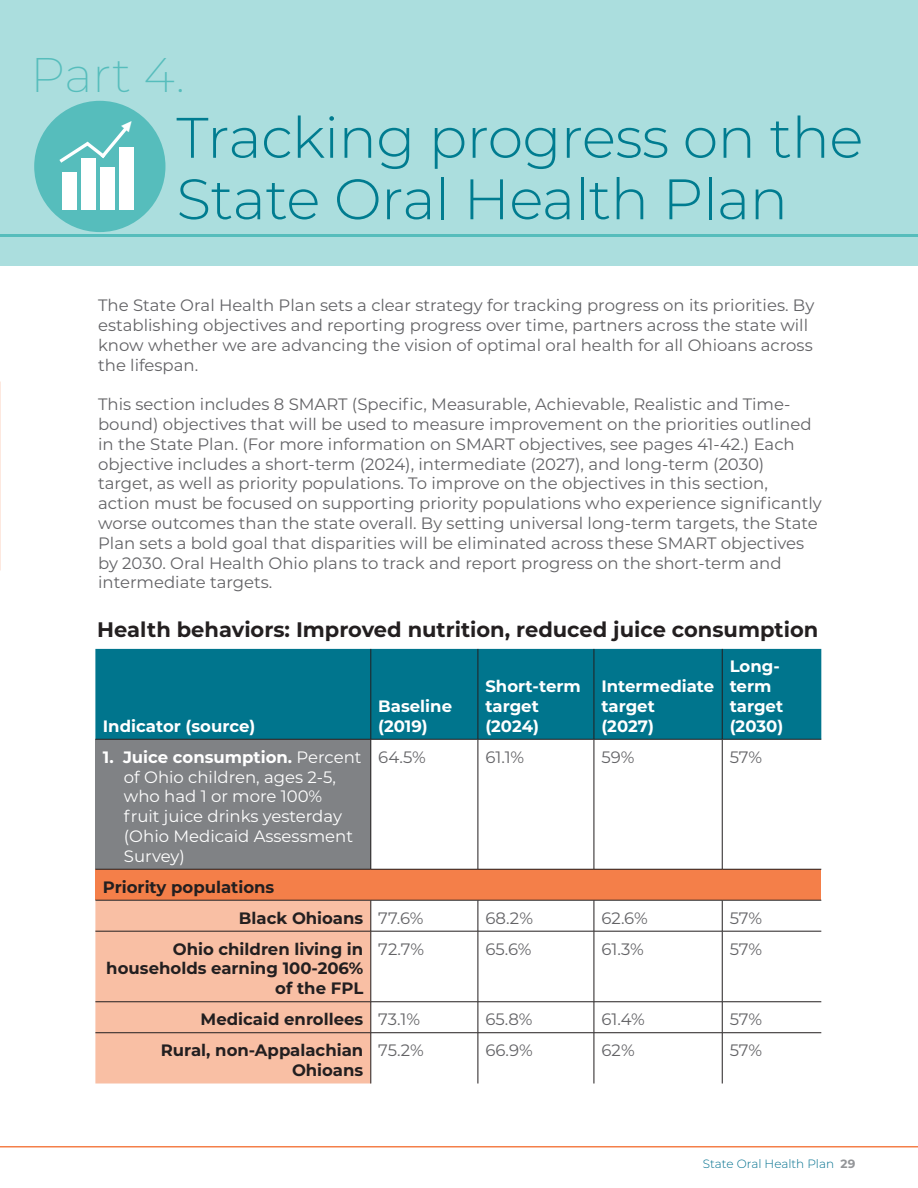
<style>
.page{position:relative;width:918px;height:1188px;background:#fff}
.page>*{position:absolute;margin:0;border:0;box-sizing:border-box;transform-origin:0 0}
.t1{font:300 57px/61.5px "Montserrat";letter-spacing:-.01em;color:#007c90}
.heading_2{font:200 48.6px "Montserrat";color:#56bdbc}
.t2{font:700 21px "Montserrat";color:#231f20}
.t3{font:16.5px/19.8px "Montserrat";color:#636366}
.t4{font:700 16.5px/19.8px "Montserrat";color:#231f20;text-align:right}
.List_Paragraph{font:16.5px/19.8px "Montserrat";color:#fff}
.t5{font:700 16.5px/19.8px "Montserrat";color:#fff}
.t6{font:300 12px "Montserrat";color:#01708e}
.s1{font-weight:700}
.s2{font-weight:700;color:#939598}
</style>
<div class="page">
<hr style="left:0;top:1146px;width:918px;height:2px;background:#f47f49">
<div style="left:0;top:0;width:918px;height:266px;background:#abdede"></div>
<hr style="left:0;top:234px;width:918px;height:3px;background:#56bdbc">
<div style="left:34px;top:101px;width:131px;height:131px;background:#56bdbc;border-radius:50%"></div>
<div style="left:62px;top:173px;width:15px;height:37px;background:#fff"></div>
<div style="left:81px;top:158px;width:15px;height:52px;background:#fff"></div>
<div style="left:100px;top:167px;width:15px;height:43px;background:#fff"></div>
<div style="left:120px;top:147px;width:14px;height:63px;background:#fff"></div>
<div style="left:95px;top:649px;width:726px;height:90px;background:#00758d"></div>
<div style="left:95px;top:739px;width:276px;height:130px;background:#808285"></div>
<div style="left:95px;top:869px;width:726px;height:31px;background:#f47f49"></div>
<div style="left:95px;top:901px;width:276px;height:183px;background:#f9bfa4"></div>
<hr style="left:371px;top:649px;width:1px;height:90px;background:#231f20">
<hr style="left:478px;top:649px;width:1px;height:90px;background:#231f20">
<hr style="left:594px;top:649px;width:1px;height:90px;background:#231f20">
<hr style="left:722px;top:649px;width:1px;height:90px;background:#231f20">
<hr style="left:95px;top:739px;width:276px;height:1px;background:#231f20">
<hr style="left:371px;top:739px;width:107px;height:1px;background:#231f20">
<hr style="left:371px;top:739px;width:1px;height:130px;background:#231f20">
<hr style="left:478px;top:739px;width:116px;height:1px;background:#231f20">
<hr style="left:478px;top:739px;width:1px;height:130px;background:#231f20">
<hr style="left:594px;top:739px;width:128px;height:1px;background:#231f20">
<hr style="left:594px;top:739px;width:1px;height:130px;background:#231f20">
<hr style="left:722px;top:739px;width:99px;height:1px;background:#231f20">
<hr style="left:722px;top:739px;width:1px;height:130px;background:#231f20">
<hr style="left:95px;top:869px;width:276px;height:1px;background:#231f20">
<hr style="left:371px;top:869px;width:107px;height:1px;background:#231f20">
<hr style="left:478px;top:869px;width:116px;height:1px;background:#231f20">
<hr style="left:594px;top:869px;width:128px;height:1px;background:#231f20">
<hr style="left:722px;top:869px;width:99px;height:1px;background:#231f20">
<hr style="left:95px;top:900px;width:276px;height:1px;background:#231f20">
<hr style="left:371px;top:900px;width:107px;height:1px;background:#231f20">
<hr style="left:371px;top:900px;width:1px;height:31px;background:#231f20">
<hr style="left:478px;top:900px;width:116px;height:1px;background:#231f20">
<hr style="left:478px;top:900px;width:1px;height:31px;background:#231f20">
<hr style="left:594px;top:900px;width:128px;height:1px;background:#231f20">
<hr style="left:594px;top:900px;width:1px;height:31px;background:#231f20">
<hr style="left:722px;top:900px;width:99px;height:1px;background:#231f20">
<hr style="left:722px;top:900px;width:1px;height:31px;background:#231f20">
<hr style="left:95px;top:931px;width:276px;height:1px;background:#231f20">
<hr style="left:371px;top:931px;width:107px;height:1px;background:#231f20">
<hr style="left:371px;top:931px;width:1px;height:71px;background:#231f20">
<hr style="left:478px;top:931px;width:116px;height:1px;background:#231f20">
<hr style="left:478px;top:931px;width:1px;height:71px;background:#231f20">
<hr style="left:594px;top:931px;width:128px;height:1px;background:#231f20">
<hr style="left:594px;top:931px;width:1px;height:71px;background:#231f20">
<hr style="left:722px;top:931px;width:99px;height:1px;background:#231f20">
<hr style="left:722px;top:931px;width:1px;height:71px;background:#231f20">
<hr style="left:95px;top:1002px;width:276px;height:1px;background:#231f20">
<hr style="left:371px;top:1002px;width:107px;height:1px;background:#231f20">
<hr style="left:371px;top:1002px;width:1px;height:31px;background:#231f20">
<hr style="left:478px;top:1002px;width:116px;height:1px;background:#231f20">
<hr style="left:478px;top:1002px;width:1px;height:31px;background:#231f20">
<hr style="left:594px;top:1002px;width:128px;height:1px;background:#231f20">
<hr style="left:594px;top:1002px;width:1px;height:31px;background:#231f20">
<hr style="left:722px;top:1002px;width:99px;height:1px;background:#231f20">
<hr style="left:722px;top:1002px;width:1px;height:31px;background:#231f20">
<hr style="left:95px;top:1032px;width:276px;height:1px;background:#231f20">
<hr style="left:371px;top:1032px;width:107px;height:1px;background:#231f20">
<hr style="left:371px;top:1033px;width:1px;height:51px;background:#231f20">
<hr style="left:478px;top:1032px;width:116px;height:1px;background:#231f20">
<hr style="left:478px;top:1033px;width:1px;height:51px;background:#231f20">
<hr style="left:594px;top:1032px;width:128px;height:1px;background:#231f20">
<hr style="left:594px;top:1033px;width:1px;height:51px;background:#231f20">
<hr style="left:722px;top:1032px;width:99px;height:1px;background:#231f20">
<hr style="left:722px;top:1033px;width:1px;height:51px;background:#231f20">
<svg style="left:59px;top:127px;width:68px;height:39px"></svg>
<p class="heading_2" style="left:31px;top:42px;width:156px">Part 4.</p>
<p class="t1" style="left:176px;top:105px;width:689px">Tracking progress on the<br>State Oral Health Plan</p>
<p class="t3" style="left:98px;top:295px;width:718px">The State Oral Health Plan sets a clear strategy for tracking progress on its priorities. By establishing objectives and reporting progress over time, partners across the state will know whether we are advancing the vision of optimal oral health for all Ohioans across the lifespan.</p>
<p class="t3" style="left:98px;top:394px;width:725px">This section includes 8 SMART (Specific, Measurable, Achievable, Realistic and Time&shy;bound) objectives that will be used to measure improvement on the priorities outlined in the State Plan. (For more information on SMART objectives, see pages 41-42.) Each objective includes a short-term (2024), intermediate (2027), and long-term (2030) target, as well as priority populations. To improve on the objectives in this section, action must be focused on supporting priority populations who experience significantly worse outcomes than the state overall. By setting universal long-term targets, the State Plan sets a bold goal that disparities will be eliminated across these SMART objectives by 2030. Oral Health Ohio plans to track and report progress on the short-term and intermediate targets.</p>
<p class="t2" style="left:97px;top:614px;width:723px">Health behaviors: Improved nutrition, reduced juice consumption</p>
<p class="t5" style="left:103px;top:715px;width:154px">Indicator (source)</p>
<p class="t5" style="left:378px;top:695px;width:75px">Baseline (2019)</p>
<p class="t5" style="left:485px;top:676px;width:97px">Short-term target (2024)</p>
<p class="t5" style="left:601px;top:676px;width:114px">Intermediate target<br>(2027)</p>
<p class="t5" style="left:730px;top:656px;width:55px">Long&shy;term target (2030)</p>
<p class="List_Paragraph" style="left:124px;top:746px;width:239px;text-indent:-21px"><span class="s1">1. Juice consumption.</span> Percent of Ohio children, ages 2-5, who had 1 or more 100% fruit juice drinks yesterday (Ohio Medicaid Assessment<br>Survey)</p>
<p class="t3" style="left:378px;top:746px;width:49px">64.5%</p>
<p class="t3" style="left:485px;top:746px;width:40px">61.1%</p>
<p class="t3" style="left:601px;top:746px;width:35px">59%</p>
<p class="t3" style="left:730px;top:746px;width:34px">57%</p>
<p class="t4" style="left:103px;top:876px;width:173px">Priority populations</p>
<p class="t4" style="left:239px;top:907px;width:126px">Black Ohioans</p>
<p class="t3" style="left:378px;top:907px;width:47px">77.6%</p>
<p class="t3" style="left:485px;top:907px;width:49px">68.2%</p>
<p class="t3" style="left:601px;top:907px;width:48px">62.6%</p>
<p class="t3" style="left:730px;top:907px;width:34px">57%</p>
<p class="t4" style="left:106px;top:938px;width:259px">Ohio children living in households earning 100-206% of the FPL</p>
<p class="t3" style="left:378px;top:938px;width:47px">72.7%</p>
<p class="t3" style="left:485px;top:938px;width:48px">65.6%</p>
<p class="t3" style="left:601px;top:938px;width:44px">61.3%</p>
<p class="t3" style="left:730px;top:938px;width:34px">57%</p>
<p class="t4" style="left:201px;top:1009px;width:164px">Medicaid enrollees</p>
<p class="t3" style="left:378px;top:1009px;width:43px">73.1%</p>
<p class="t3" style="left:485px;top:1009px;width:49px">65.8%</p>
<p class="t3" style="left:601px;top:1009px;width:45px">61.4%</p>
<p class="t3" style="left:730px;top:1009px;width:34px">57%</p>
<p class="t4" style="left:161px;top:1040px;width:204px">Rural, non-Appalachian<br>Ohioans</p>
<p class="t3" style="left:378px;top:1040px;width:47px">75.2%</p>
<p class="t3" style="left:485px;top:1040px;width:49px">66.9%</p>
<p class="t3" style="left:601px;top:1040px;width:35px">62%</p>
<p class="t3" style="left:730px;top:1040px;width:34px">57%</p>
<p class="t6" style="left:703px;top:1156px;width:154px">State Oral Health Plan <span class="s2">29</span></p>
</div>
